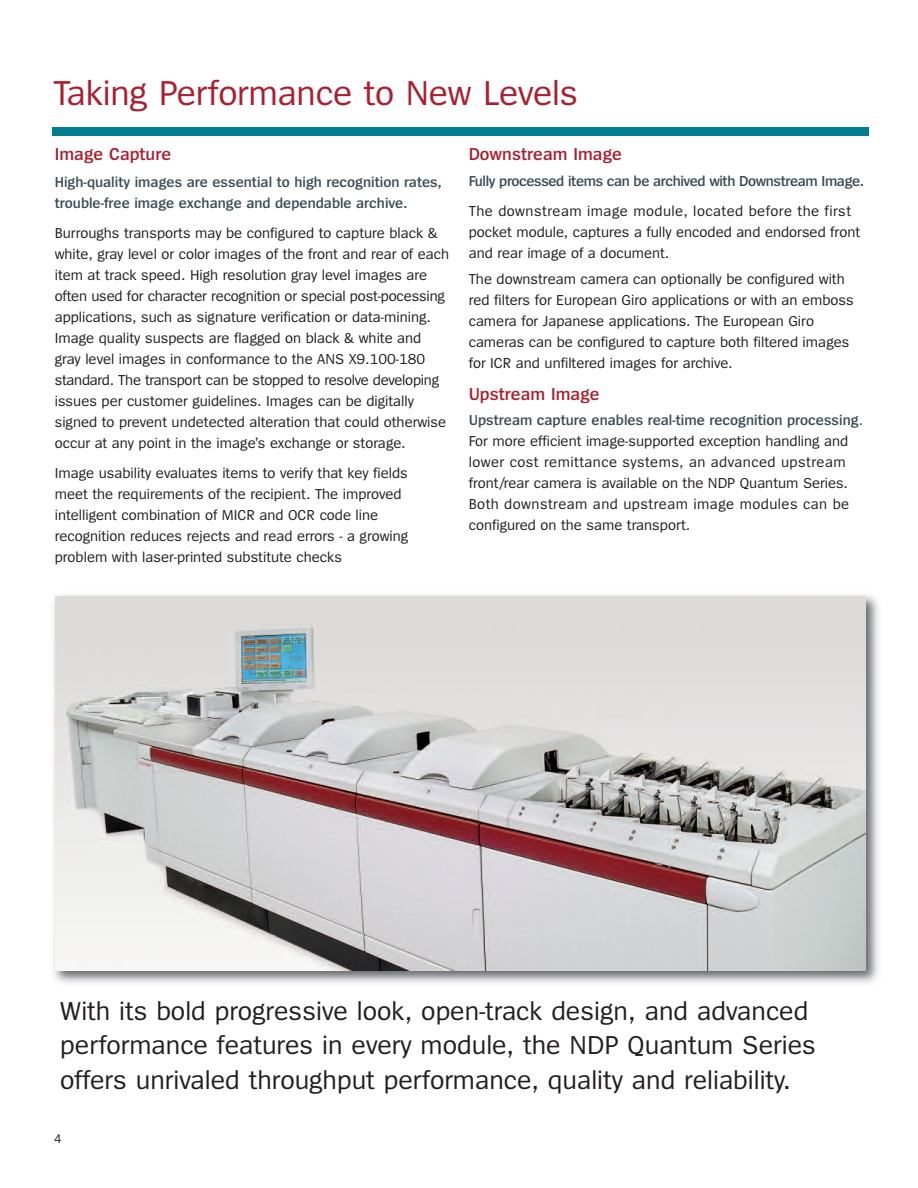
<style>
.page{position:relative;width:918px;height:1188px;background:#fff}
.page>*{position:absolute;margin:0;border:0;box-sizing:border-box;transform-origin:0 0}
.t1{font:36px "Spiegel";letter-spacing:-.005em;color:#ac1e30}
.t2{font:27px/34.5px "Spiegel";color:#231f20}
.t3{font:600 18px "Spiegel";color:#ac1e30}
.t4{font:15px/21px "Spiegel";color:#231f20}
.t5{font:600 15px/21.8px "Spiegel";color:#3a4b54}
.t6{font:600 15px "Spiegel";letter-spacing:-.025em;color:#3a4b54}
.t7{font:12.75px "Spiegel";color:#231f20}
.s1{font-weight:600;color:#3a4b54}
.s2{color:#3a4b54}
</style>
<div class="page">
<div style="left:53px;top:128px;width:816px;height:8px;background:#007d91"></div>
<img style="left:53px;top:594px;width:825px;height:389px">
<img style="left:55px;top:597px;width:811px;height:373px">
<h1 class="t1" style="left:53px;top:79px;width:526px">Taking Performance to New Levels</h1>
<p class="t3" style="left:55px;top:148px;width:118px">Image Capture</p>
<p class="t5" style="left:55px;top:172px;width:389px">High-quality images are essential to high recognition rates, trouble-free image exchange and dependable archive.</p>
<p class="t4" style="left:55px;top:224px;width:396px">Burroughs transports may be configured to capture black &amp; white, gray level or color images of the front and rear of each item at track speed. High resolution gray level images are often used for character recognition or special post-pocessing applications, such as signature verification or data-mining.<br>Image quality suspects are flagged on black &amp; white and gray level images in conformance to the ANS X9.100-180 standard. The transport can be stopped to resolve developing issues per customer guidelines. Images can be digitally signed to prevent undetected alteration that could otherwise occur at any point in the image’s exchange or storage.</p>
<p class="t4" style="left:55px;top:464px;width:355px">Image usability evaluates items to verify that key fields meet the requirements of the recipient. The improved intelligent combination of MICR and OCR code line recognition reduces rejects and read errors - a growing problem with laser-printed substitute checks</p>
<p class="t3" style="left:469px;top:148px;width:155px">Downstream Image</p>
<p class="t6" style="left:469px;top:176px;width:397px">Fully processed items can be archived with Downstream Image.</p>
<p class="t4" style="left:469px;top:202px;width:393px">The downstream image module, located before the first pocket module, captures a fully encoded and endorsed front and rear image of a document.</p>
<p class="t4" style="left:469px;top:270px;width:387px">The downstream camera can optionally be configured with red filters for European Giro applications or with an emboss camera for Japanese applications. The European Giro cameras can be configured to capture both filtered images for ICR and unfiltered images for archive.</p>
<p class="t3" style="left:469px;top:388px;width:132px">Upstream Image</p>
<p class="t4" style="left:469px;top:411px;width:396px"><span class="s1">Upstream capture enables real-time recognition processing</span><span class="s2">.<br></span>For more efficient image-supported exception handling and lower cost remittance systems, an advanced upstream front/rear camera is available on the NDP Quantum Series.<br>Both downstream and upstream image modules can be configured on the same transport.</p>
<h2 class="t2" style="left:60px;top:996px;width:757px">With its bold progressive look, open-track design, and advanced performance features in every module, the NDP Quantum Series offers unrivaled throughput performance, quality and reliability.</h2>
<p class="t7" style="left:54px;top:1134px;width:9px">4</p>
</div>
